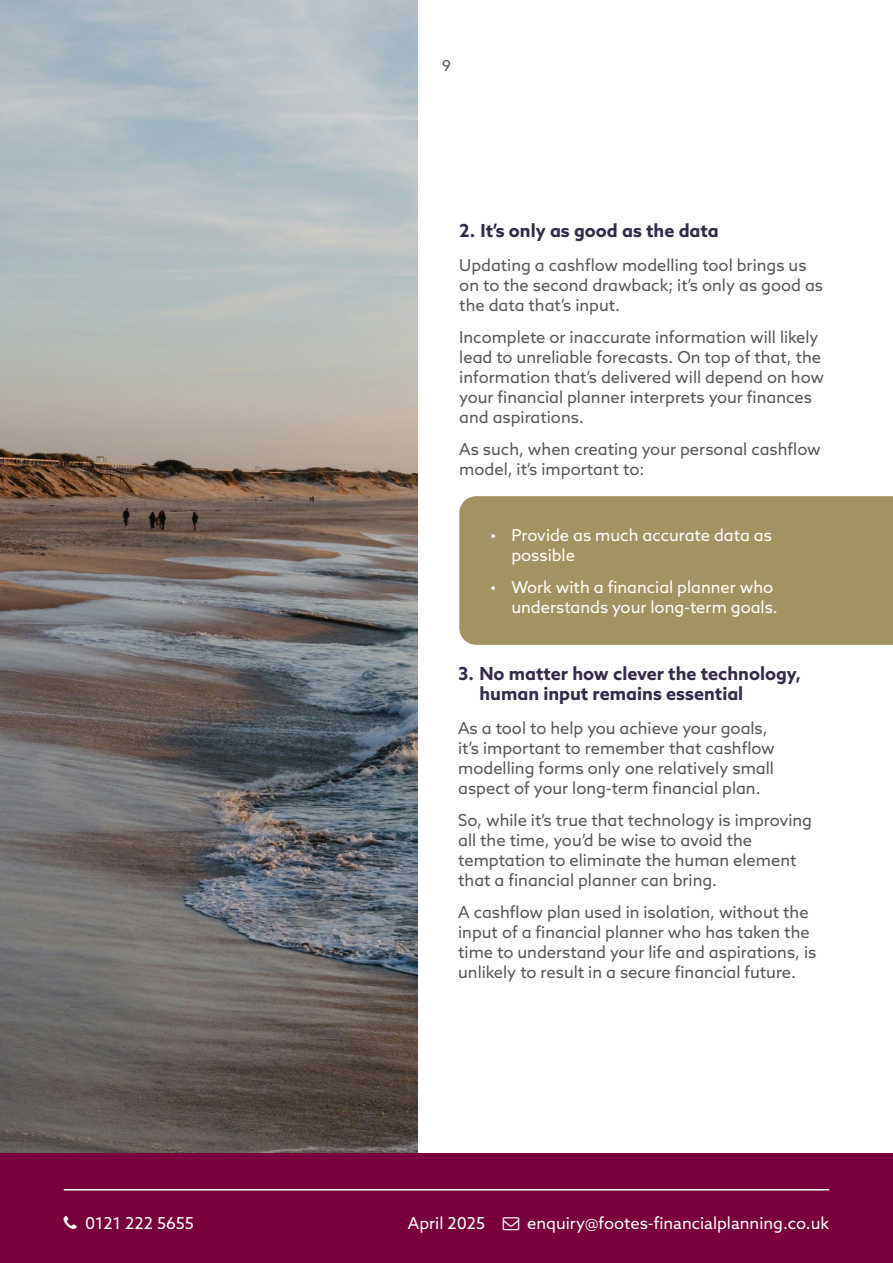
<style>
.page{position:relative;width:893px;height:1263px;background:#fff}
.page>*{position:absolute;margin:0;border:0;box-sizing:border-box;transform-origin:0 0}
.t1{font:700 18px/19.8px "Azo Sans";color:#332b49}
.t2{font:16.5px/19.8px "Azo Sans";color:#575756}
.t3{font:16.5px/19.8px "Azo Sans";color:#fff}
.t4{font:15px "Azo Sans";color:#575756}
</style>
<div class="page">
<img style="left:0;top:0;width:417px;height:1153px">
<div style="left:0;top:1153px;width:893px;height:110px;background:#7a003c"></div>
<hr style="left:64px;top:1189px;width:765px;height:1px;background:#fff">
<div style="left:459px;top:496px;width:434px;height:149px;background:#a49362"></div>
<p class="t4" style="left:442px;top:56px;width:10px">9</p>
<p class="t1" style="left:459px;top:220px;width:261px">2. It’s only as good as the data</p>
<p class="t2" style="left:459px;top:255px;width:365px">Updating a cashflow modelling tool brings us on to the second drawback; it’s only as good as the data that’s input.</p>
<p class="t2" style="left:459px;top:327px;width:366px">Incomplete or inaccurate information will likely lead to unreliable forecasts. On top of that, the information that’s delivered will depend on how your financial planner interprets your finances and aspirations.</p>
<p class="t2" style="left:459px;top:439px;width:363px">As such, when creating your personal cashflow model, it’s important to:</p>
<p class="t3" style="left:511px;top:525px;width:262px;text-indent:-21px">• Provide as much accurate data as possible</p>
<p class="t3" style="left:490px;top:577px;width:289px;text-align:right">• Work with a financial planner who understands your long-term goals.</p>
<p class="t1" style="left:479px;top:663px;width:323px;text-indent:-21px">3. No matter how clever the technology, human input remains essential</p>
<p class="t2" style="left:458px;top:718px;width:318px">As a tool to help you achieve your goals, it’s important to remember that cashflow modelling forms only one relatively small aspect of your long-term financial plan.</p>
<p class="t2" style="left:458px;top:810px;width:355px">So, while it’s true that technology is improving all the time, you’d be wise to avoid the temptation to eliminate the human element that a financial planner can bring.</p>
<p class="t2" style="left:458px;top:902px;width:360px">A cashflow plan used in isolation, without the input of a financial planner who has taken the time to understand your life and aspirations, is unlikely to result in a secure financial future.</p>
<p class="t3" style="left:85px;top:1213px;width:110px">0121 222 5655</p>
<p class="t3" style="left:527px;top:1213px;width:304px">enquiry@footes-financialplanning.co.uk</p>
<p class="t3" style="left:408px;top:1213px;width:79px">April 2025</p>
</div>
